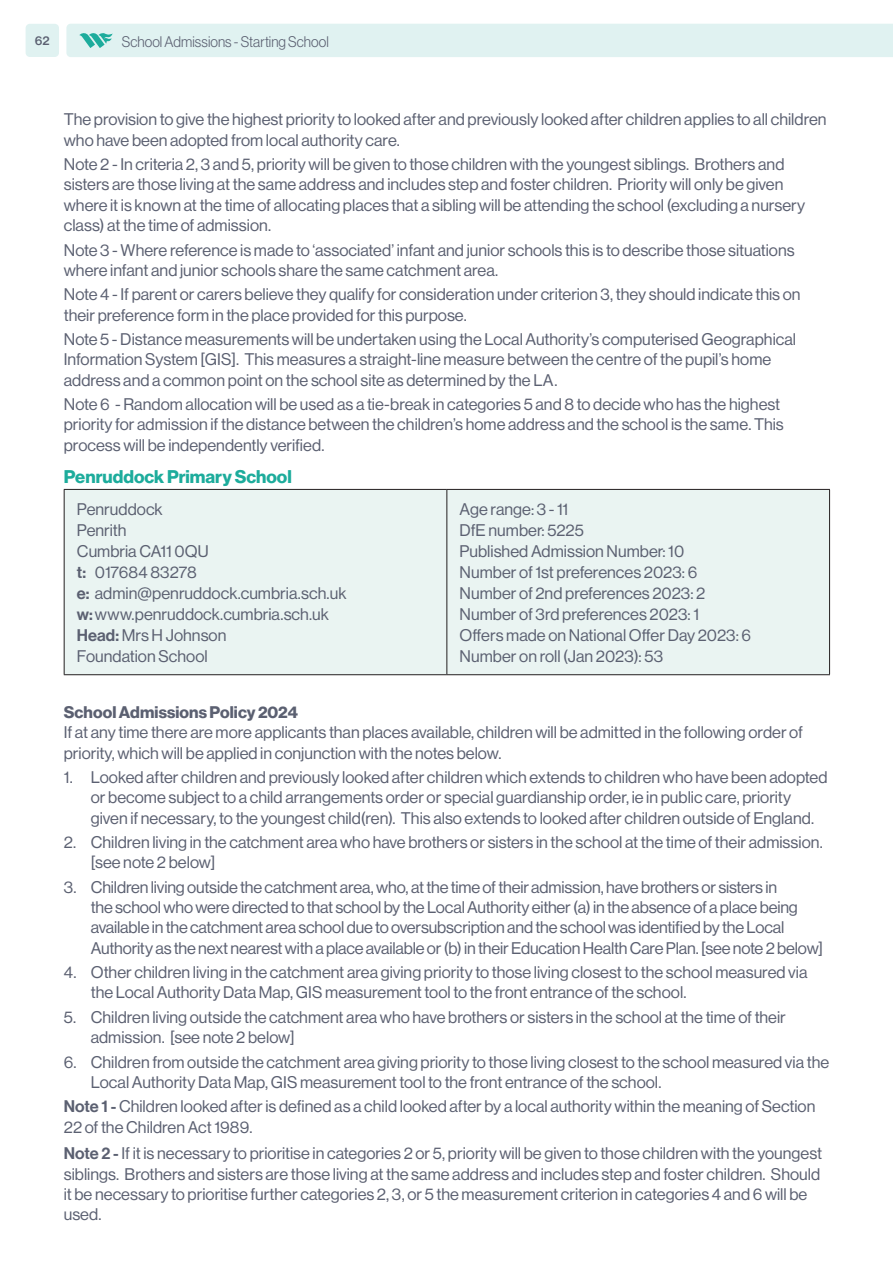
<style>
.page{position:relative;width:893px;height:1263px;background:#fff}
.page>*{position:absolute;margin:0;border:0;box-sizing:border-box;transform-origin:0 0}
.Sub_heading{font:18px "N Haas Grotesk DS Pro 75 Bd";color:#1dac9c}
.body{font:16.5px/20.2px "N Haas Grotesk DS Pro 55 Rg";color:#5b6071}
.Admissions{font:16.5px "N Haas Grotesk DS Pro 75 Bd";letter-spacing:.005em;color:#5b6071}
.t1{font:15px "N Haas Grotesk DS Pro 45 Lt";letter-spacing:.005em;color:#5b6071;scale:.95 1}
.t2{font:12px "N Haas Grotesk TX Pro 65 Md";color:#5b6071}
.s1{font-family:"N Haas Grotesk DS Pro 65 Md"}
</style>
<div class="page">
<div style="left:66px;top:24px;width:827px;height:33px;background:#e0f2f1"></div>
<div style="left:26px;top:24px;width:33px;height:33px;background:#e0f2f1;border-radius:4px"></div>
<div style="left:65px;top:490px;width:764px;height:184px;background:#eaf4f2"></div>
<hr style="left:446px;top:490px;width:1px;height:184px;background:#231f20">
<hr style="left:64px;top:489px;width:383px;height:1px;background:#231f20">
<hr style="left:64px;top:490px;width:1px;height:184px;background:#231f20">
<hr style="left:447px;top:489px;width:383px;height:1px;background:#231f20">
<hr style="left:829px;top:490px;width:1px;height:184px;background:#231f20">
<hr style="left:64px;top:674px;width:383px;height:1px;background:#231f20">
<hr style="left:447px;top:674px;width:383px;height:1px;background:#231f20">
<p class="t2" style="left:35px;top:33px;width:16px">62</p>
<p class="t1" style="left:122px;top:33px;width:220px">School Admissions - Starting School</p>
<p class="body" style="left:64px;top:110px;width:764px">The provision to give the highest priority to looked after and previously looked after children applies to all children who have been adopted from local authority care.</p>
<p class="body" style="left:64px;top:154px;width:743px">Note 2 - In criteria 2, 3 and 5, priority will be given to those children with the youngest siblings. Brothers and sisters are those living at the same address and includes step and foster children. Priority will only be given where it is known at the time of allocating places that a sibling will be attending the school (excluding a nursery class) at the time of admission.</p>
<p class="body" style="left:64px;top:240px;width:732px">Note 3 - Where reference is made to ‘associated’ infant and junior schools this is to describe those situations where infant and junior schools share the same catchment area.</p>
<p class="body" style="left:64px;top:284px;width:738px">Note 4 - If parent or carers believe they qualify for consideration under criterion 3, they should indicate this on their preference form in the place provided for this purpose.</p>
<p class="body" style="left:64px;top:329px;width:734px">Note 5 - Distance measurements will be undertaken using the Local Authority’s computerised Geographical<br>Information System [GIS]. This measures a straight-line measure between the centre of the pupil’s home address and a common point on the school site as determined by the LA.</p>
<p class="body" style="left:64px;top:394px;width:722px">Note 6 - Random allocation will be used as a tie-break in categories 5 and 8 to decide who has the highest priority for admission if the distance between the children’s home address and the school is the same. This process will be independently verified.</p>
<p class="Sub_heading" style="left:64px;top:466px;width:230px">Penruddock Primary School</p>
<p class="body" style="left:77px;top:499px;width:87px">Penruddock</p>
<p class="body" style="left:77px;top:520px;width:51px">Penrith</p>
<p class="body" style="left:77px;top:541px;width:133px">Cumbria CA11 0QU</p>
<p class="body" style="left:77px;top:562px;width:122px"><span class="s1">t:</span> 017684 83278</p>
<p class="body" style="left:77px;top:583px;width:271px"><span class="s1">e:</span> admin@penruddock.cumbria.sch.uk</p>
<p class="body" style="left:77px;top:604px;width:254px"><span class="s1">w:</span>www.penruddock.cumbria.sch.uk</p>
<p class="body" style="left:77px;top:625px;width:151px"><span class="s1">Head:</span> Mrs H Johnson</p>
<p class="body" style="left:77px;top:646px;width:132px">Foundation School</p>
<p class="body" style="left:460px;top:499px;width:226px;line-height:21px">Age range: 3 - 11<br>DfE number: 5225<br>Published Admission Number: 10</p>
<p class="body" style="left:460px;top:562px;width:239px">Number of 1st preferences 2023: 6</p>
<p class="body" style="left:460px;top:583px;width:247px">Number of 2nd preferences 2023: 2</p>
<p class="body" style="left:460px;top:604px;width:241px">Number of 3rd preferences 2023: 1</p>
<p class="body" style="left:460px;top:625px;width:293px">Offers made on National Offer Day 2023: 6</p>
<p class="body" style="left:460px;top:646px;width:205px">Number on roll (Jan 2023): 53</p>
<p class="Admissions" style="left:64px;top:703px;width:236px">School Admissions Policy 2024</p>
<p class="body" style="left:64px;top:722px;width:741px">If at any time there are more applicants than places available, children will be admitted in the following order of priority, which will be applied in conjunction with the notes below.</p>
<p class="body" style="left:91px;top:767px;width:738px;text-indent:-27px">1. Looked after children and previously looked after children which extends to children who have been adopted or become subject to a child arrangements order or special guardianship order, ie in public care, priority given if necessary, to the youngest child(ren). This also extends to looked after children outside of England.</p>
<p class="body" style="left:91px;top:832px;width:734px;text-indent:-27px">2. Children living in the catchment area who have brothers or sisters in the school at the time of their admission. [see note 2 below]</p>
<p class="body" style="left:91px;top:877px;width:734px;text-indent:-27px">3. Children living outside the catchment area, who, at the time of their admission, have brothers or sisters in<br>the school who were directed to that school by the Local Authority either (a) in the absence of a place being available in the catchment area school due to oversubscription and the school was identified by the Local Authority as the next nearest with a place available or (b) in their Education Health Care Plan. [see note 2 below]</p>
<p class="body" style="left:91px;top:962px;width:718px;text-indent:-27px">4. Other children living in the catchment area giving priority to those living closest to the school measured via the Local Authority Data Map, GIS measurement tool to the front entrance of the school.</p>
<p class="body" style="left:91px;top:1007px;width:697px;text-indent:-27px">5. Children living outside the catchment area who have brothers or sisters in the school at the time of their admission. [see note 2 below]</p>
<p class="body" style="left:91px;top:1052px;width:740px;text-indent:-27px">6. Children from outside the catchment area giving priority to those living closest to the school measured via the<br>Local Authority Data Map, GIS measurement tool to the front entrance of the school.</p>
<p class="body" style="left:64px;top:1096px;width:753px"><span class="s1">Note 1 -</span> Children looked after is defined as a child looked after by a local authority within the meaning of Section<br>22 of the Children Act 1989.</p>
<p class="body" style="left:64px;top:1143px;width:760px"><span class="s1">Note 2 -</span> If it is necessary to prioritise in categories 2 or 5, priority will be given to those children with the youngest siblings. Brothers and sisters are those living at the same address and includes step and foster children. Should it be necessary to prioritise further categories 2, 3, or 5 the measurement criterion in categories 4 and 6 will be used.</p>
</div>
